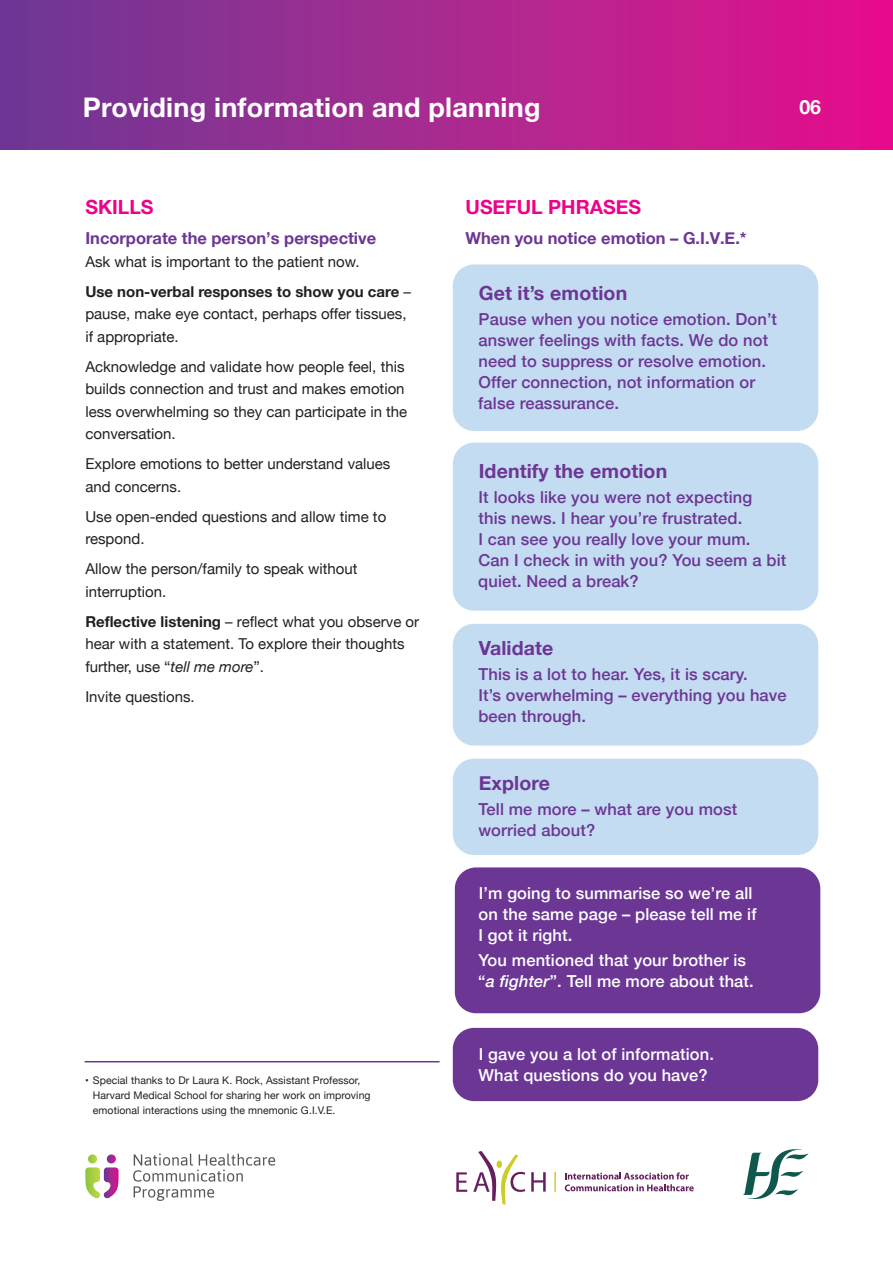
<style>
.page{position:relative;width:893px;height:1263px;background:#fff}
.page>*{position:absolute;margin:0;border:0;box-sizing:border-box;transform-origin:0 0}
.t1{font:700 27px "Helvetica Neue";letter-spacing:.01em;color:#fff}
.t2{font:700 19.5px "Helvetica Neue";letter-spacing:.01em;color:#6c3695}
.t3{font:700 19.5px "Helvetica Neue";color:#ed028c}
.t4{font:700 19.5px "Helvetica Neue";color:#fff}
.t5{font:500 16.5px/21px "Helvetica Neue";letter-spacing:.01em;color:#6c3695}
.t6{font:500 16.5px/21px "Helvetica Neue";letter-spacing:.01em;color:#fff}
.t7{font:700 16.5px "Helvetica Neue";color:#6c3695}
.t8{font:15px/22.5px "Helvetica Neue";color:#231f20}
.t9{font:10.5px/15px "Helvetica Neue";letter-spacing:.01em;color:#231f20}
.s1{font-weight:700}
.s2{font-style:italic}
</style>
<div class="page">
<div style="left:453px;top:264px;width:365px;height:167px;background:#c4dcf1;border-radius:21px"></div>
<div style="left:453px;top:443px;width:365px;height:168px;background:#c4dcf1;border-radius:21px"></div>
<div style="left:453px;top:624px;width:365px;height:121px;background:#c4dcf1;border-radius:21px"></div>
<div style="left:453px;top:759px;width:365px;height:96px;background:#c4dcf1;border-radius:21px"></div>
<div style="left:453px;top:1028px;width:365px;height:73px;background:#6c3695;border-radius:21px"></div>
<div style="left:0;top:0;width:893px;height:149px;background:linear-gradient(to right,#6c3c94,#e6128b)"></div>
<div style="left:455px;top:867px;width:365px;height:146px;background:#6c3695;border-radius:21px"></div>
<svg style="left:133px;top:1153px;width:142px;height:48px"></svg>
<svg style="left:85px;top:1154px;width:34px;height:45px"></svg>
<svg style="left:743px;top:1149px;width:66px;height:51px"></svg>
<svg style="left:456px;top:1172px;width:11px;height:20px"></svg>
<svg style="left:531px;top:1172px;width:15px;height:19px"></svg>
<svg style="left:473px;top:1151px;width:52px;height:54px"></svg>
<div style="left:496px;top:1160px;width:6px;height:8px;background:#cdcd2a;border-radius:50%"></div>
<hr style="left:554px;top:1172px;width:2px;height:20px;background:#cdce2a">
<svg style="left:565px;top:1172px;width:129px;height:19px"></svg>
<hr style="left:85px;top:1061px;width:355px;height:1px;background:#6c3695">
<h1 class="t1" style="left:83px;top:86px;width:459px">Providing information and planning</h1>
<h2 class="t4" style="left:799px;top:91px;width:23px">06</h2>
<h2 class="t3" style="left:85px;top:191px;width:70px">SKILLS</h2>
<p class="t7" style="left:85px;top:225px;width:292px">Incorporate the person’s perspective</p>
<p class="t8" style="left:85px;top:247px;width:327px;line-height:30px">Ask what is important to the patient now.<br><span class="s1">Use non-verbal responses to show you care</span> –</p>
<p class="t8" style="left:85px;top:303px;width:323px">pause, make eye contact, perhaps offer tissues, if appropriate.</p>
<p class="t8" style="left:85px;top:356px;width:323px">Acknowledge and validate how people feel, this builds connection and trust and makes emotion less overwhelming so they can participate in the conversation.</p>
<p class="t8" style="left:85px;top:453px;width:307px">Explore emotions to better understand values and concerns.</p>
<p class="t8" style="left:85px;top:506px;width:302px">Use open-ended questions and allow time to respond.</p>
<p class="t8" style="left:85px;top:558px;width:274px">Allow the person/family to speak without interruption.</p>
<p class="t8" style="left:85px;top:611px;width:335px"><span class="s1">Reflective listening</span> – reflect what you observe or hear with a statement. To explore their thoughts further, use “<span class="s2">tell me more</span>”.</p>
<p class="t8" style="left:85px;top:686px;width:111px">Invite questions.</p>
<p class="t9" style="left:93px;top:1074px;width:279px;text-indent:-8px">• Special thanks to Dr Laura K. Rock, Assistant Professor,<br>Harvard Medical School for sharing her work on improving emotional interactions using the mnemonic G.I.V.E.</p>
<h2 class="t3" style="left:466px;top:191px;width:177px">USEFUL PHRASES</h2>
<p class="t7" style="left:466px;top:225px;width:283px">When you notice emotion – G.I.V.E.*</p>
<h2 class="t2" style="left:479px;top:278px;width:150px">Get it’s emotion</h2>
<p class="t5" style="left:478px;top:307px;width:300px">Pause when you notice emotion. Don’t answer feelings with facts. We do not need to suppress or resolve emotion.<br>Offer connection, not information or false reassurance.</p>
<h2 class="t2" style="left:479px;top:456px;width:190px">Identify the emotion</h2>
<p class="t5" style="left:478px;top:485px;width:310px">It looks like you were not expecting<br>this news. I hear you’re frustrated.<br>I can see you really love your mum.<br>Can I check in with you? You seem a bit quiet. Need a break?</p>
<h2 class="t2" style="left:479px;top:632px;width:76px">Validate</h2>
<p class="t5" style="left:478px;top:662px;width:310px">This is a lot to hear. Yes, it is scary.<br>It’s overwhelming – everything you have been through.</p>
<h2 class="t2" style="left:479px;top:767px;width:73px">Explore</h2>
<p class="t5" style="left:478px;top:797px;width:260px">Tell me more – what are you most worried about?</p>
<p class="t6" style="left:478px;top:881px;width:280px">I’m going to summarise so we’re all on the same page – please tell me if<br>I got it right.</p>
<p class="t6" style="left:478px;top:948px;width:277px">You mentioned that your brother is “<span class="s2">a fighter</span>”. Tell me more about that.</p>
<p class="t6" style="left:478px;top:1042px;width:237px">I gave you a lot of information.<br>What questions do you have?</p>
</div>
